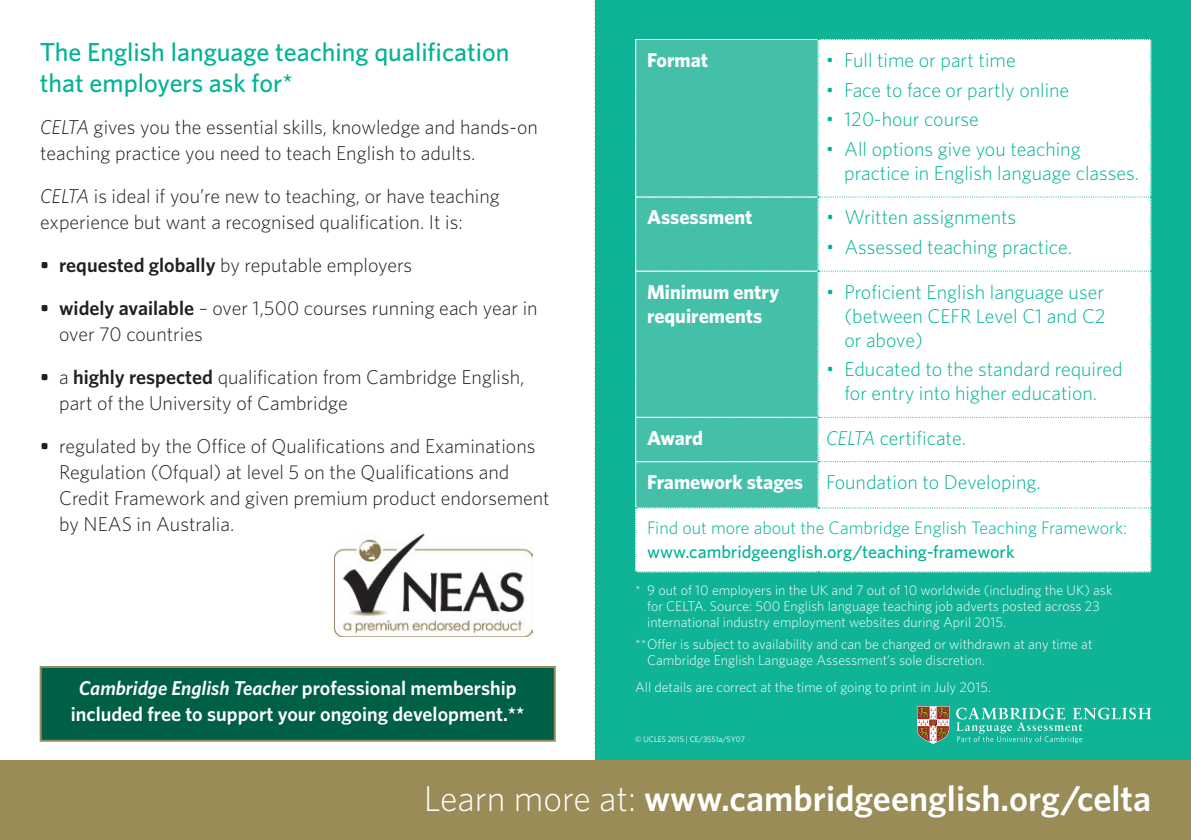
<style>
.page{position:relative;width:1191px;height:840px;background:#fff}
.page>*{position:absolute;margin:0;border:0;box-sizing:border-box;transform-origin:0 0}
.body_copy{font:600 36px "Whitney";color:#fff}
.sub_headers{font:500 26px/31.2px "Whitney";color:#00b397}
.body_copy_2{font:300 20px/26px "Whitney";color:#231f20}
.bullets_in_table{font:300 20px/24px "Whitney";color:#00b397}
.five_reason_title{font:600 20px/26px "Whitney";color:#fff;text-align:center}
.five_reason_title-2{font:700 20px/24px "Whitney";color:#fff}
.five_reason_title-3{font:300 18px/24px "Whitney";color:#00b397}
.five_reason_title-4{font:300 14px/16px "Whitney";color:#fff}
.t1{font:8px "Whitney";color:#fff}
.s1{font-style:italic}
.s2{font-weight:600}
.s3{font-weight:500}
.s4{font-weight:300}
</style>
<div class="page">
<svg style="left:594px;top:1px;width:2px;height:839px"></svg>
<div style="left:595px;top:0;width:596px;height:839px;background:#0fb395"></div>
<div style="left:0;top:760px;width:1191px;height:79px;background:#9a8c56"></div>
<svg style="left:635px;top:39px;width:516px;height:533px;background:#c5ebe4"></svg>
<div style="left:41px;top:666px;width:514px;height:74px;background:#006047"></div>
<div style="left:40px;top:665px;width:516px;height:76px;border:2px solid #9a8c56"></div>
<svg style="left:916px;top:706px;width:33px;height:37px"></svg>
<svg style="left:956px;top:707px;width:195px;height:35px"></svg>
<img style="left:334px;top:534px;width:198px;height:102px">
<p class="sub_headers" style="left:40px;top:35px;width:471px">The English language teaching qualification that employers ask for*</p>
<p class="body_copy_2" style="left:40px;top:113px;width:499px"><span class="s1">CELTA</span> gives you the essential skills, knowledge and hands-on teaching practice you need to teach English to adults.</p>
<p class="body_copy_2" style="left:40px;top:182px;width:461px"><span class="s1">CELTA</span> is ideal if you’re new to teaching, or have teaching experience but want a recognised qualification. It is:</p>
<p class="body_copy_2" style="left:40px;top:251px;width:374px"><span class="s2">• requested globally</span> by reputable employers</p>
<p class="body_copy_2" style="left:59px;top:294px;width:480px;text-indent:-19px"><span class="s2">• widely available</span> – over 1,500 courses running each year in over 70 countries</p>
<p class="body_copy_2" style="left:59px;top:363px;width:467px;text-indent:-19px"><span class="s2">•</span> a <span class="s2">highly respected</span> qualification from Cambridge English, part of the University of Cambridge</p>
<p class="body_copy_2" style="left:59px;top:432px;width:492px;text-indent:-19px"><span class="s2">•</span> regulated by the Office of Qualifications and Examinations Regulation (Ofqual) at level 5 on the Qualifications and Credit Framework and given premium product endorsement by NEAS in Australia.</p>
<p class="five_reason_title" style="left:71px;top:674px;width:455px"><span class="s1">Cambridge English Teacher</span> professional membership included free to support your ongoing development.**</p>
<p class="five_reason_title-2" style="left:647px;top:47px;width:63px">Format</p>
<p class="bullets_in_table" style="left:826px;top:47px;width:191px">• Full time or part time</p>
<p class="bullets_in_table" style="left:826px;top:77px;width:245px">• Face to face or partly online</p>
<p class="bullets_in_table" style="left:826px;top:107px;width:154px">• 120-hour course</p>
<p class="bullets_in_table" style="left:844px;top:136px;width:296px;text-indent:-18px">• All options give you teaching practice in English language classes.</p>
<p class="five_reason_title-2" style="left:647px;top:205px;width:107px">Assessment</p>
<p class="bullets_in_table" style="left:826px;top:205px;width:192px">• Written assignments</p>
<p class="bullets_in_table" style="left:826px;top:234px;width:247px">• Assessed teaching practice.</p>
<p class="five_reason_title-2" style="left:647px;top:279px;width:134px">Minimum entry requirements</p>
<p class="bullets_in_table" style="left:844px;top:279px;width:263px;text-align:justify;text-indent:-18px">• Proficient English language user (between CEFR Level C1 and C2 or above)</p>
<p class="bullets_in_table" style="left:826px;top:356px;width:298px;text-align:center">• Educated to the standard required for entry into higher education.</p>
<p class="five_reason_title-2" style="left:647px;top:425px;width:58px">Award</p>
<p class="bullets_in_table" style="left:826px;top:425px;width:141px"><span class="s1">CELTA</span> certificate.</p>
<p class="five_reason_title-2" style="left:647px;top:469px;width:158px">Framework stages</p>
<p class="bullets_in_table" style="left:826px;top:469px;width:216px">Foundation to Developing.</p>
<p class="five_reason_title-3" style="left:647px;top:514px;width:482px">Find out more about the Cambridge English Teaching Framework: <span class="s3">www.cambridgeenglish.org/teaching-framework</span></p>
<p class="five_reason_title-4" style="left:647px;top:581px;width:467px;text-indent:-12px">* 9 out of 10 employers in the UK and 7 out of 10 worldwide (including the UK) ask for CELTA. Source: 500 English language teaching job adverts posted across 23 international industry employment websites during April 2015.</p>
<p class="five_reason_title-4" style="left:647px;top:635px;width:447px;text-indent:-12px">**Offer is subject to availability and can be changed or withdrawn at any time at<br>Cambridge English Language Assessment’s sole discretion.</p>
<p class="five_reason_title-4" style="left:635px;top:678px;width:357px">All details are correct at the time of going to print in July 2015.</p>
<p class="t1" style="left:635px;top:733px;width:111px">© UCLES 2015 | CE/3551a/5Y07</p>
<p class="body_copy" style="left:424px;top:774px;width:729px"><span class="s4">Learn more at:</span> www.cambridgeenglish.org/celta</p>
</div>
